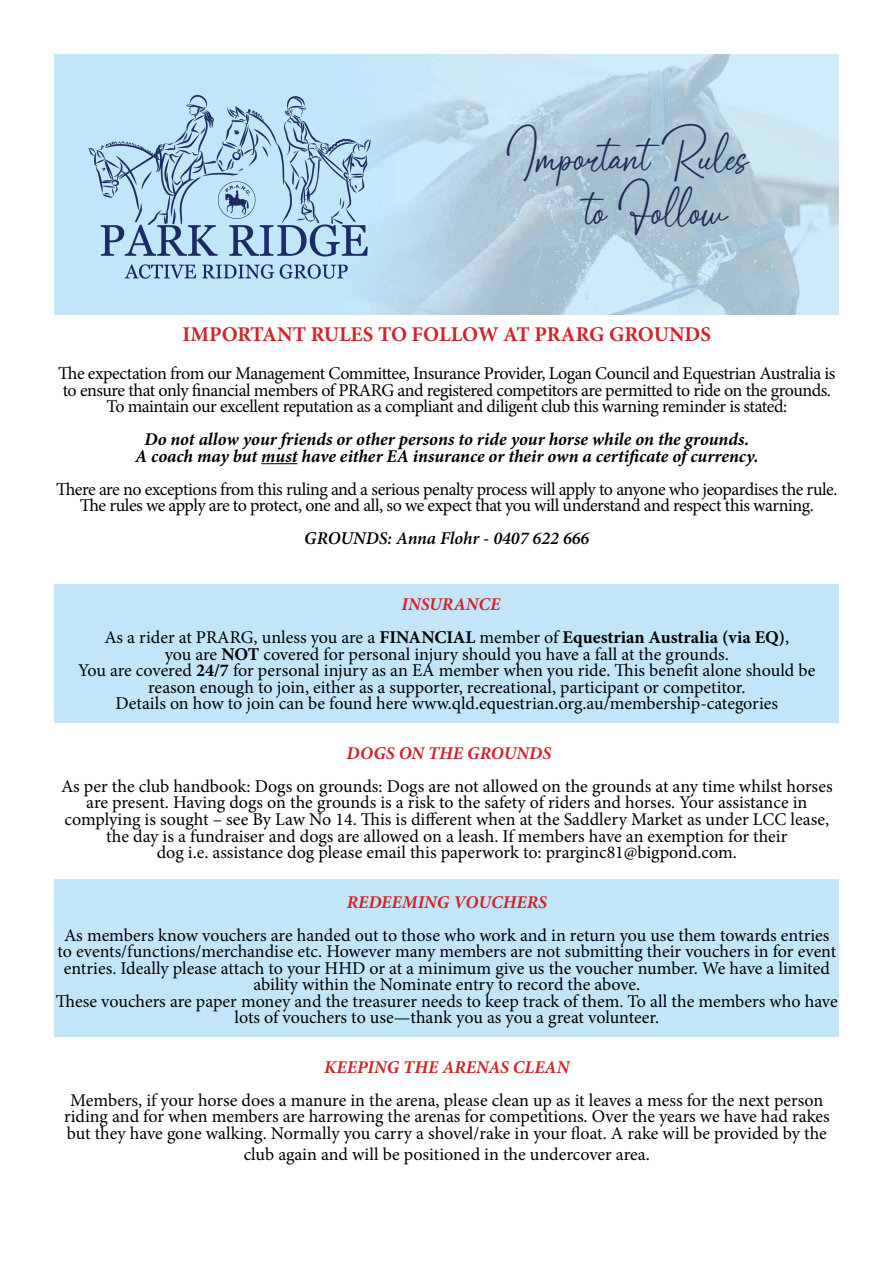
<style>
.page{position:relative;width:893px;height:1263px;background:#fff}
.page>*{position:absolute;margin:0;border:0;box-sizing:border-box;transform-origin:0 0}
.t1{font:36px/54px "Sagetarius";color:#222954}
.t2{font:700 21px "Minion Pro";color:#d2232a}
.t3{font:18px/16.5px "Minion Pro";letter-spacing:-.005em;color:#000;text-align:center}
.t4{font:18px/16.5px "Minion Pro";letter-spacing:-.03em;color:#000;text-align:center}
.t5{font:18px/16.5px "Minion Pro";letter-spacing:-.025em;color:#000;text-align:center}
.t6{font:italic 700 18px/16.5px "Minion Pro";letter-spacing:-.005em;color:#000;text-align:center}
.t7{font:italic 700 18px "Minion Pro";color:#d2232a}
.t8{font:italic 600 18px "Minion Pro";color:#000}
.s1{font-weight:700;font-style:italic;color:#d2232a}
.s2{font-weight:700}
</style>
<div class="page">
<div style="left:55px;top:879px;width:784px;height:157px;background:#c2e5f9"></div>
<div style="left:55px;top:584px;width:784px;height:139px;background:#c2e5f9"></div>
<img style="left:55px;top:55px;width:784px;height:260px">
<img style="left:55px;top:81px;width:351px;height:206px">
<hr style="left:261px;top:463px;width:37px;height:1px;background:#000">
<h1 class="t1" style="left:586px;top:130px;width:165px;text-indent:-79px">Important Rules to Follow</h1>
<p class="t2" style="left:182px;top:320px;width:530px">IMPORTANT RULES TO FOLLOW AT PRARG GROUNDS</p>
<p class="t4" style="left:58px;top:365px;width:779px">The expectation from our Management Committee, Insurance Provider, Logan Council and Equestrian Australia is to ensure that only financial members of PRARG and registered competitors are permitted to ride on the grounds.<br>To maintain our excellent reputation as a compliant and diligent club this warning reminder is stated:</p>
<p class="t6" style="left:135px;top:431px;width:625px">Do not allow your friends or other persons to ride your horse while on the grounds.<br>A coach may but must have either EA insurance or their own a certificate of currency.</p>
<p class="t5" style="left:56px;top:481px;width:783px">There are no exceptions from this ruling and a serious penalty process will apply to anyone who jeopardises the rule.<br>The rules we apply are to protect, one and all, so we expect that you will understand and respect this warning.</p>
<p class="t8" style="left:304px;top:526px;width:287px">GROUNDS: Anna Flohr - 0407 622 666</p>
<p class="t3" style="left:104px;top:588px;width:686px;line-height:33px"><span class="s1">INSURANCE<br></span>As a rider at PRARG, unless you are a <span class="s2">FINANCIAL</span> member of <span class="s2">Equestrian Australia (via EQ)</span>,</p>
<p class="t3" style="left:78px;top:646px;width:739px">you are <span class="s2">NOT</span> covered for personal injury should you have a fall at the grounds.<br>You are covered <span class="s2">24/7</span> for personal injury as an EA member when you ride. This benefit alone should be reason enough to join, either as a supporter, recreational, participant or competitor.<br>Details on how to join can be found here www.qld.equestrian.org.au/membership-categories</p>
<p class="t7" style="left:347px;top:740px;width:206px">DOGS ON THE GROUNDS</p>
<p class="t3" style="left:61px;top:778px;width:773px">As per the club handbook: Dogs on grounds: Dogs are not allowed on the grounds at any time whilst horses are present. Having dogs on the grounds is a risk to the safety of riders and horses. Your assistance in complying is sought – see By Law No 14. This is different when at the Saddlery Market as under LCC lease, the day is a fundraiser and dogs are allowed on a leash. If members have an exemption for their<br>dog i.e. assistance dog please email this paperwork to: prarginc81@bigpond.com.</p>
<p class="t7" style="left:347px;top:889px;width:202px">REDEEMING VOUCHERS</p>
<p class="t3" style="left:56px;top:926px;width:783px">As members know vouchers are handed out to those who work and in return you use them towards entries to events/functions/merchandise etc. However many members are not submitting their vouchers in for event entries. Ideally please attach to your HHD or at a minimum give us the voucher number. We have a limited ability within the Nominate entry to record the above.<br>These vouchers are paper money and the treasurer needs to keep track of them. To all the members who have lots of vouchers to use—thank you as you a great volunteer.</p>
<p class="t7" style="left:324px;top:1054px;width:247px">KEEPING THE ARENAS CLEAN</p>
<p class="t3" style="left:64px;top:1092px;width:767px">Members, if your horse does a manure in the arena, please clean up as it leaves a mess for the next person riding and for when members are harrowing the arenas for competitions. Over the years we have had rakes but they have gone walking. Normally you carry a shovel/rake in your float. A rake will be provided by the</p>
<p class="t3" style="left:244px;top:1146px;width:408px">club again and will be positioned in the undercover area.</p>
</div>
